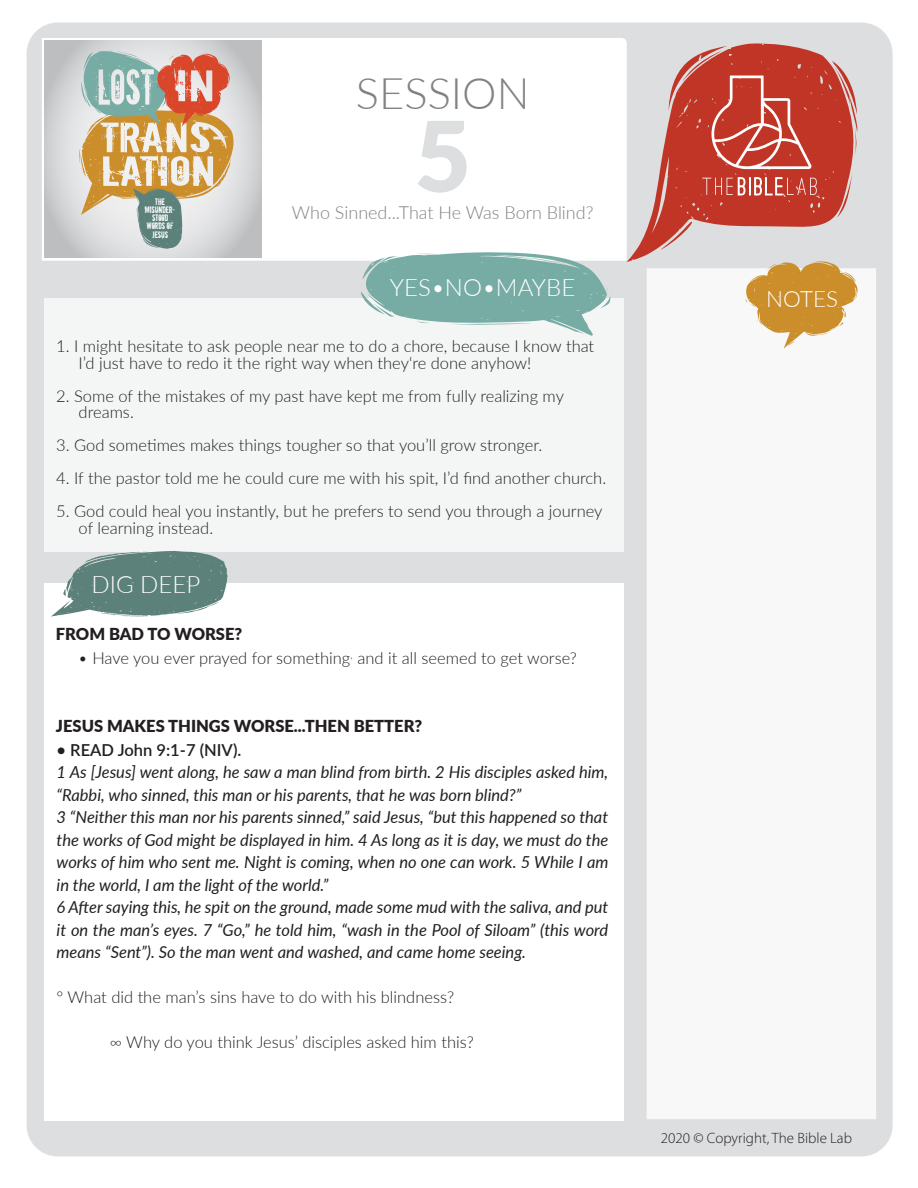
<style>
.page{position:relative;width:918px;height:1188px;background:#fff}
.page>*{position:absolute;margin:0;border:0;box-sizing:border-box;transform-origin:0 0}
.t1{font:900 97.5px "Lato";color:rgb(209 211 212/.74)}
.t2{font:300 43.5px "Lato";color:#808285}
.t3{font:300 24px "Lato";color:#fff}
.t4{font:300 22.5px "Lato";color:#fff}
.t5{font:300 18px "Lato";color:#808285}
.t6{font:italic 16.5px/22.5px "Lato";color:#231f20}
.t7{font:300 16.5px/16.5px "Lato";color:#231f20}
.t8{font:900 16.5px "Lato";color:#231f20}
.t9{font:600 16.5px "Lato";color:#231f20}
.t10{font:300 15px "Myriad Pro";color:#231f20}
.t11{font:8.85px/8.2px "Downcome";color:#fff;text-align:center;scale:.93 1}
</style>
<div class="page">
<div style="left:27px;top:22px;width:866px;height:1134px;background:#dddedf;border-radius:31px"></div>
<div style="left:45px;top:583px;width:579px;height:538px;background:#fff"></div>
<div style="left:45px;top:298px;width:579px;height:254px;background:#f4f5f5"></div>
<div style="left:42px;top:38px;width:585px;height:223px;background:#fff"></div>
<div style="left:647px;top:268px;width:229px;height:851px;background:#f8f8f8"></div>
<svg style="left:745px;top:262px;width:113px;height:87px"></svg>
<svg style="left:854px;top:95px;width:3px;height:59px"></svg>
<svg style="left:626px;top:43px;width:228px;height:219px"></svg>
<svg style="left:661px;top:221px;width:31px;height:29px"></svg>
<svg style="left:361px;top:252px;width:251px;height:84px"></svg>
<svg style="left:51px;top:551px;width:177px;height:66px"></svg>
<svg style="left:702px;top:177px;width:115px;height:19px;background:#cf6358"></svg>
<svg style="left:668px;top:46px;width:144px;height:123px;background:#c85449"></svg>
<svg style="left:45px;top:41px;width:216px;height:217px"></svg>
<svg style="left:73px;top:50px;width:161px;height:199px"></svg>
<h2 class="t2" style="left:356px;top:63px;width:175px">SESSION</h2>
<p class="t11" style="left:145px;top:197px;width:35px">The<br>Misunder&shy;stood<br>Words of<br>Jesus</p>
<h1 class="t1" style="left:415px;top:83px;width:58px">5</h1>
<p class="t5" style="left:292px;top:200px;width:303px">Who Sinned...That He Was Born Blind?</p>
<h3 class="t3" style="left:390px;top:271px;width:187px">YES•NO•MAYBE</h3>
<p class="t7" style="left:79px;top:338px;width:517px;text-indent:-22px">1. I might hesitate to ask people near me to do a chore, because I know that<br>I’d just have to redo it the right way when they‘re done anyhow!</p>
<p class="t7" style="left:79px;top:387px;width:487px;text-indent:-22px">2. Some of the mistakes of my past have kept me from fully realizing my dreams.</p>
<p class="t7" style="left:56px;top:437px;width:488px">3. God sometimes makes things tougher so that you’ll grow stronger.</p>
<p class="t7" style="left:56px;top:470px;width:551px">4. If the pastor told me he could cure me with his spit, I’d find another church.</p>
<p class="t7" style="left:79px;top:503px;width:525px;text-indent:-22px">5. God could heal you instantly, but he prefers to send you through a journey of learning instead.</p>
<h3 class="t3" style="left:92px;top:568px;width:110px">DIG DEEP</h3>
<p class="t8" style="left:56px;top:622px;width:188px">FROM BAD TO WORSE?</p>
<p class="t7" style="left:78px;top:649px;width:500px">• Have you ever prayed for something, and it all seemed to get worse?</p>
<p class="t8" style="left:56px;top:713px;width:368px">JESUS MAKES THINGS WORSE...THEN BETTER?</p>
<p class="t9" style="left:57px;top:738px;width:186px">• READ John 9:1-7 (NIV).</p>
<p class="t6" style="left:57px;top:760px;width:553px">1 As [Jesus] went along, he saw a man blind from birth. 2 His disciples asked him, “Rabbi, who sinned, this man or his parents, that he was born blind?”<br>3 “Neither this man nor his parents sinned,” said Jesus, “but this happened so that the works of God might be displayed in him. 4 As long as it is day, we must do the works of him who sent me. Night is coming, when no one can work. 5 While I am in the world, I am the light of the world.”<br>6 After saying this, he spit on the ground, made some mud with the saliva, and put it on the man’s eyes. 7 “Go,” he told him, “wash in the Pool of Siloam” (this word means “Sent”). So the man went and washed, and came home seeing.</p>
<p class="t7" style="left:57px;top:988px;width:399px">° What did the man’s sins have to do with his blindness?</p>
<p class="t7" style="left:110px;top:1033px;width:365px">∞ Why do you think Jesus’ disciples asked him this?</p>
<h3 class="t4" style="left:766px;top:283px;width:73px">NOTES</h3>
<p class="t10" style="left:661px;top:1129px;width:193px">2020 © Copyright, The Bible Lab</p>
</div>
